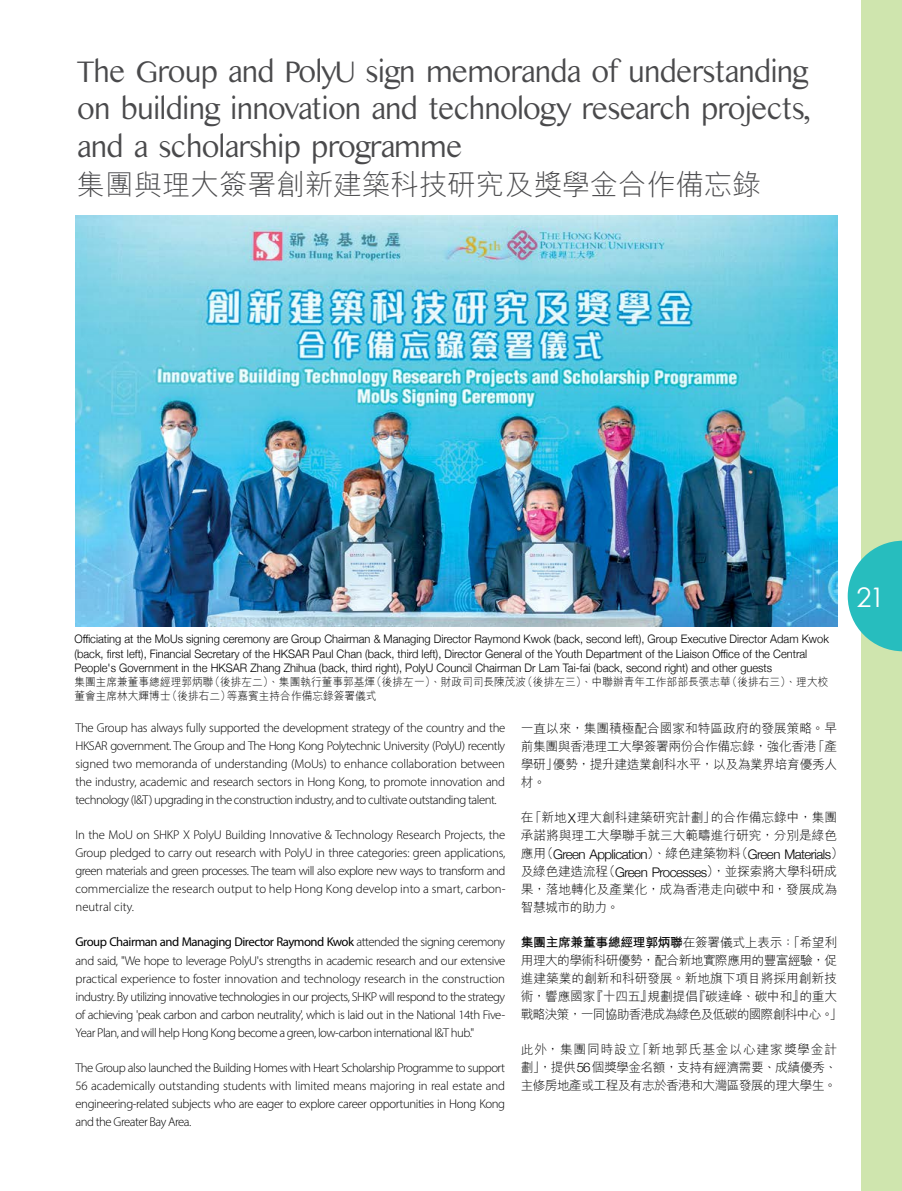
<style>
.page{position:relative;width:902px;height:1191px;background:#fff}
.page>*{position:absolute;margin:0;border:0;box-sizing:border-box;transform-origin:0 0}
.t1{font:31.5px/37.5px "Kannada MN";letter-spacing:-.07em;color:#4a4a4c;text-align:justify;scale:.95 1}
.t2{font:300 28.5px "M Hei HK";color:#4a4a4c}
.t3{font:27px "Century Gothic";color:#fff}
.t4{font:300 13.2px "Helvetica Neue";letter-spacing:-.04em;color:#000}
.t5{font:300 12.75px/18px "Myriad Pro";letter-spacing:-.04em;color:#000;text-align:justify}
.t6{font:300 12.75px/18px "M Hei HK";letter-spacing:-.03em;color:#000;text-align:justify}
.t7{font:300 12.75px/18px "M Hei HK";letter-spacing:-.005em;color:#000}
.t8{font:300 11.7px/14.2px "Helvetica Neue";color:#000;scale:.95 1}
.t9{font:300 11.25px/14.2px "M Hei HK";color:#000;scale:.95 1}
.s1{font-family:"Helvetica Neue";font-size:13.2px}
.s2{font-family:"M Hei HK";font-size:12.75px}
.s3{font-weight:700}
.s4{font-weight:400}
</style>
<div class="page">
<img style="left:75px;top:215px;width:762px;height:411px">
<div style="left:861px;top:0;width:40px;height:1191px;background:#cfe5ae"></div>
<svg style="left:847px;top:541px;width:54px;height:110px"></svg>
<h1 class="t1" style="left:77px;top:52px;width:774px">The Group and PolyU sign memoranda of understanding on building innovation and technology research projects, and a scholarship programme</h1>
<h2 class="t2" style="left:77px;top:169px;width:685px">集團與理大簽署創新建築科技研究及獎學金合作備忘錄</h2>
<p class="t8" style="left:74px;top:631px;width:795px">Officiating at the MoUs signing ceremony are Group Chairman &amp; Managing Director Raymond Kwok (back, second left), Group Executive Director Adam Kwok (back, first left), Financial Secretary of the HKSAR Paul Chan (back, third left), Director General of the Youth Department of the Liaison Office of the Central<br>People's Government in the HKSAR Zhang Zhihua (back, third right), PolyU Council Chairman Dr Lam Tai-fai (back, second right) and other guests</p>
<p class="t9" style="left:74px;top:674px;width:795px">集團主席兼董事總經理郭炳聯（後排左二）、集團執行董事郭基煇（後排左一）、財政司司長陳茂波（後排左三）、中聯辦青年工作部部長張志華（後排右三）、理大校董會主席林大輝博士（後排右二）等嘉賓主持合作備忘錄簽署儀式</p>
<p class="t6" style="left:521px;top:719px;width:318px">一直以來，集團積極配合國家和特區政府的發展策略。早前集團與香港理工大學簽署兩份合作備忘錄，強化香港「產學研」優勢，提升建造業創科水平，以及為業界培育優秀人材。</p>
<p class="t7" style="left:521px;top:808px;width:318px">在「新地<span class="s1">X</span>理大創科建築研究計劃」的合作備忘錄中，集團承諾將與理工大學聯手就三大範疇進行研究，分別是綠色</p>
<p class="t4" style="left:521px;top:843px;width:324px"><span class="s2">應用（</span>Green Application<span class="s2">）、綠色建築物料（</span>Green Materials<span class="s2">）</span></p>
<p class="t6" style="left:521px;top:862px;width:318px">及綠色建造流程（<span class="s1">Green Processes</span>），並探索將大學科研成果，落地轉化及產業化，成為香港走向碳中和，發展成為智慧城市的助力。</p>
<p class="t6" style="left:521px;top:933px;width:323px;text-align:left"><span class="s3">集團主席兼董事總經理郭炳聯</span>在簽署儀式上表示：「希望利用理大的學術科研優勢，配合新地實際應用的豐富經驗，促進建築業的創新和科研發展。新地旗下項目將採用創新技術，響應國家『十四五』規劃提倡『碳達峰、碳中和』的重大戰略決策，一同協助香港成為綠色及低碳的國際創科中心。」</p>
<p class="t6" style="left:521px;top:1040px;width:318px">此外，集團同時設立「新地郭氏基金以心建家獎學金計劃」，提供<span class="s1">56</span>個獎學金名額，支持有經濟需要、成績優秀、主修房地產或工程及有志於香港和大灣區發展的理大學生。</p>
<p class="t5" style="left:75px;top:719px;width:431px">The Group has always fully supported the development strategy of the country and the HKSAR government. The Group and The Hong Kong Polytechnic University (PolyU) recently signed two memoranda of understanding (MoUs) to enhance collaboration between the industry, academic and research sectors in Hong Kong, to promote innovation and technology (I&amp;T) upgrading in the construction industry, and to cultivate outstanding talent.</p>
<p class="t5" style="left:75px;top:826px;width:431px">In the MoU on SHKP X PolyU Building Innovative &amp; Technology Research Projects, the Group pledged to carry out research with PolyU in three categories: green applications, green materials and green processes. The team will also explore new ways to transform and commercialize the research output to help Hong Kong develop into a smart, carbon&shy;neutral city.</p>
<p class="t5" style="left:75px;top:933px;width:431px"><span class="s4">Group Chairman and Managing Director Raymond Kwok</span> attended the signing ceremony and said, "We hope to leverage PolyU's strengths in academic research and our extensive practical experience to foster innovation and technology research in the construction industry. By utilizing innovative technologies in our projects, SHKP will respond to the strategy of achieving 'peak carbon and carbon neutrality', which is laid out in the National 14th Five-Year Plan, and will help Hong Kong become a green, low-carbon international I&amp;T hub."</p>
<p class="t5" style="left:75px;top:1058px;width:431px">The Group also launched the Building Homes with Heart Scholarship Programme to support 56 academically outstanding students with limited means majoring in real estate and engineering-related subjects who are eager to explore career opportunities in Hong Kong and the Greater Bay Area.</p>
<h3 class="t3" style="left:856px;top:579px;width:30px">21</h3>
</div>
